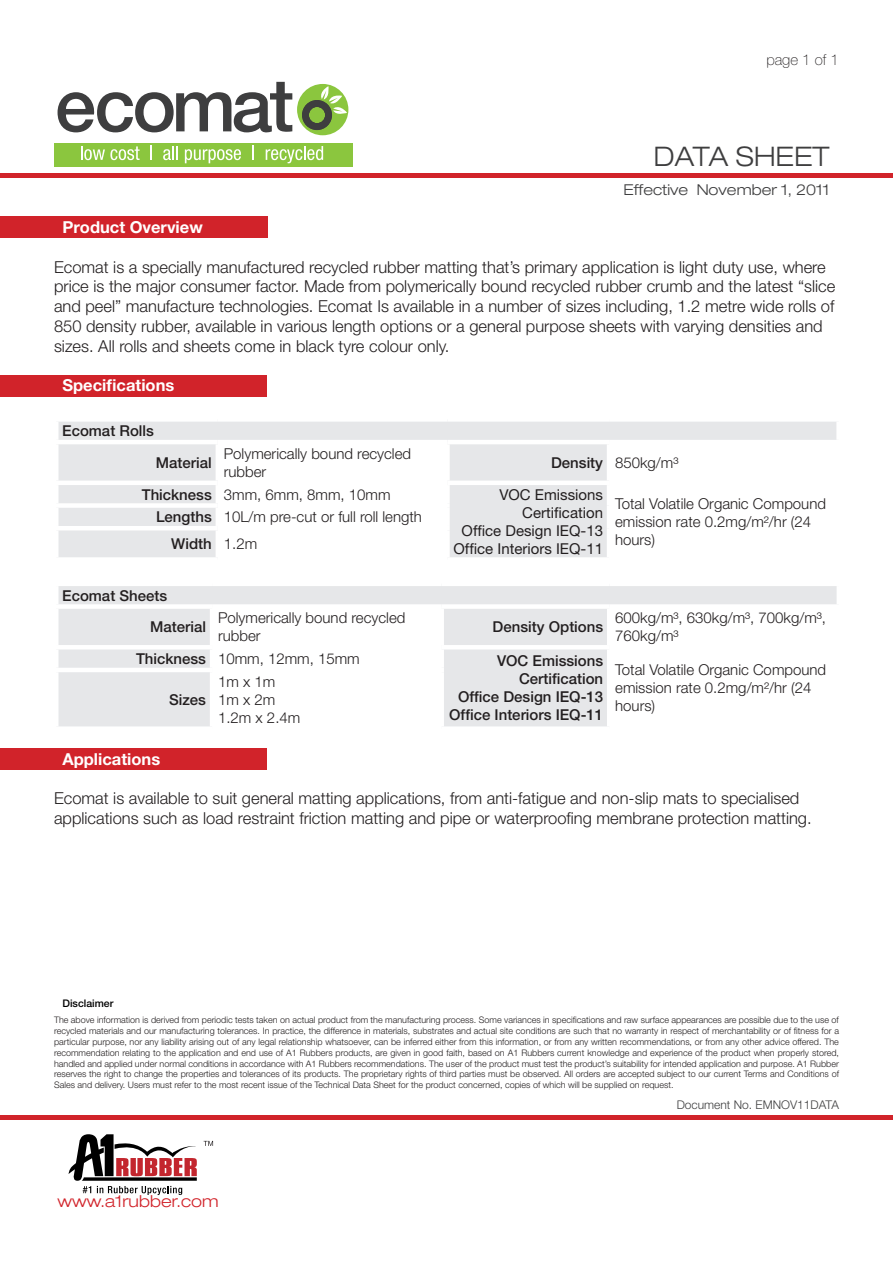
<style>
.page{position:relative;width:893px;height:1263px;background:#fff}
.page>*{position:absolute;margin:0;border:0;box-sizing:border-box;transform-origin:0 0}
.t1{font:300 expanded 27px "Helvetica Neue LT Pro";color:#3e3e3f}
.t2{font:300 16.5px/19.8px "Helvetica Neue LT Pro";color:#231f20}
.t3{font:700 16.5px "Helvetica Neue LT Pro";color:#fff}
.t4{font:300 expanded 16.5px "Helvetica Neue LT Pro";color:#d1232a}
.t5{font:300 15px/18px "Helvetica Neue LT Pro";color:#231f20}
.t6{font:500 15px/18px "Helvetica Neue LT Pro";color:#231f20;text-align:right}
.t7{font:15px/18px "Helvetica Neue LT Pro";color:#231f20;text-align:right}
.t8{font:300 expanded 15px "Helvetica Neue LT Pro";color:#3e3e3f}
.t9{font:100 15px "Helvetica Neue LT Pro";color:#231f20}
.t10{font:300 12px "Helvetica Neue LT Pro";color:#3e3e3f}
.t11{font:500 10.5px "Helvetica Neue LT Pro";color:#000}
.t12{font:300 9px/10.8px "Helvetica Neue LT Pro";color:#231f20;text-align:justify}
</style>
<div class="page">
<div style="left:0;top:217px;width:267px;height:21px;background:#d1232a"></div>
<div style="left:0;top:375px;width:267px;height:21px;background:#d1232a"></div>
<div style="left:0;top:748px;width:267px;height:22px;background:#d1232a"></div>
<div style="left:0;top:173px;width:893px;height:5px;background:#d1232a"></div>
<div style="left:0;top:1114px;width:893px;height:5px;background:#d1232a"></div>
<svg style="left:58px;top:422px;width:778px;height:135px"></svg>
<hr style="left:54px;top:440px;width:164px;height:4px;background:#fff">
<hr style="left:218px;top:440px;width:229px;height:4px;background:#fff">
<hr style="left:216px;top:444px;width:4px;height:37px;background:#fff">
<hr style="left:447px;top:440px;width:162px;height:4px;background:#fff">
<div style="left:445px;top:444px;width:5px;height:37px;background:#fff"></div>
<hr style="left:609px;top:440px;width:232px;height:4px;background:#fff">
<hr style="left:607px;top:444px;width:4px;height:37px;background:#fff">
<hr style="left:54px;top:481px;width:164px;height:4px;background:#fff">
<hr style="left:218px;top:481px;width:229px;height:4px;background:#fff">
<hr style="left:216px;top:485px;width:4px;height:18px;background:#fff">
<hr style="left:447px;top:481px;width:162px;height:4px;background:#fff">
<div style="left:445px;top:485px;width:5px;height:18px;background:#fff"></div>
<hr style="left:609px;top:481px;width:232px;height:4px;background:#fff">
<hr style="left:607px;top:485px;width:4px;height:20px;background:#fff">
<div style="left:54px;top:503px;width:164px;height:5px;background:#fff"></div>
<div style="left:218px;top:503px;width:232px;height:5px;background:#fff"></div>
<hr style="left:216px;top:508px;width:4px;height:18px;background:#fff">
<div style="left:445px;top:508px;width:5px;height:18px;background:#fff"></div>
<hr style="left:607px;top:505px;width:4px;height:23px;background:#fff">
<hr style="left:54px;top:526px;width:164px;height:4px;background:#fff">
<hr style="left:218px;top:526px;width:232px;height:4px;background:#fff">
<hr style="left:216px;top:530px;width:4px;height:27px;background:#fff">
<div style="left:445px;top:530px;width:5px;height:27px;background:#fff"></div>
<hr style="left:607px;top:528px;width:4px;height:29px;background:#fff">
<svg style="left:58px;top:586px;width:779px;height:140px"></svg>
<div style="left:54px;top:604px;width:158px;height:5px;background:#fff"></div>
<div style="left:212px;top:604px;width:230px;height:5px;background:#fff"></div>
<hr style="left:210px;top:609px;width:4px;height:36px;background:#fff">
<div style="left:442px;top:604px;width:167px;height:5px;background:#fff"></div>
<div style="left:439px;top:609px;width:5px;height:36px;background:#fff"></div>
<div style="left:609px;top:604px;width:232px;height:5px;background:#fff"></div>
<hr style="left:607px;top:609px;width:4px;height:36px;background:#fff">
<hr style="left:54px;top:645px;width:158px;height:4px;background:#fff">
<hr style="left:212px;top:645px;width:230px;height:4px;background:#fff">
<hr style="left:210px;top:649px;width:4px;height:19px;background:#fff">
<hr style="left:442px;top:645px;width:167px;height:4px;background:#fff">
<div style="left:439px;top:649px;width:5px;height:19px;background:#fff"></div>
<hr style="left:609px;top:645px;width:232px;height:4px;background:#fff">
<hr style="left:607px;top:649px;width:4px;height:21px;background:#fff">
<hr style="left:54px;top:668px;width:158px;height:4px;background:#fff">
<hr style="left:212px;top:668px;width:232px;height:4px;background:#fff">
<hr style="left:210px;top:672px;width:4px;height:54px;background:#fff">
<div style="left:439px;top:672px;width:5px;height:54px;background:#fff"></div>
<hr style="left:607px;top:670px;width:4px;height:56px;background:#fff">
<svg style="left:69px;top:1134px;width:128px;height:61px"></svg>
<svg style="left:204px;top:1141px;width:9px;height:5px"></svg>
<svg style="left:58px;top:82px;width:234px;height:50px"></svg>
<div style="left:54px;top:143px;width:298px;height:23px;background:#8bc63e"></div>
<div style="left:297px;top:84px;width:51px;height:51px;background:#8bc63e;border-radius:50%"></div>
<svg style="left:302px;top:86px;width:45px;height:44px"></svg>
<svg style="left:81px;top:146px;width:59px;height:14px"></svg>
<svg style="left:150px;top:146px;width:2px;height:14px"></svg>
<svg style="left:163px;top:146px;width:15px;height:14px"></svg>
<svg style="left:185px;top:149px;width:56px;height:14px"></svg>
<svg style="left:252px;top:146px;width:2px;height:14px"></svg>
<svg style="left:266px;top:146px;width:57px;height:17px"></svg>
<p class="t9" style="left:766px;top:51px;width:74px">page 1 of 1</p>
<p class="t1" style="left:654px;top:140px;width:177px">DATA SHEET</p>
<p class="t8" style="left:624px;top:180px;width:207px">Effective November 1, 2011</p>
<p class="t3" style="left:63px;top:217px;width:142px">Product Overview</p>
<p class="t2" style="left:54px;top:256px;width:783px">Ecomat is a specially manufactured recycled rubber matting that’s primary application is light duty use, where price is the major consumer factor. Made from polymerically bound recycled rubber crumb and the latest “slice and peel” manufacture technologies. Ecomat Is available in a number of sizes including, 1.2 metre wide rolls of 850 density rubber, available in various length options or a general purpose sheets with varying densities and sizes. All rolls and sheets come in black tyre colour only.</p>
<p class="t3" style="left:63px;top:375px;width:113px">Specifications</p>
<p class="t6" style="left:62px;top:422px;width:93px">Ecomat Rolls</p>
<p class="t6" style="left:156px;top:453px;width:57px">Material</p>
<p class="t5" style="left:224px;top:444px;width:189px">Polymerically bound recycled rubber</p>
<p class="t6" style="left:551px;top:453px;width:53px">Density</p>
<p class="t5" style="left:615px;top:453px;width:65px">850kg/m³</p>
<p class="t6" style="left:142px;top:485px;width:72px">Thickness</p>
<p class="t5" style="left:224px;top:485px;width:168px">3mm, 6mm, 8mm, 10mm</p>
<p class="t7" style="left:499px;top:485px;width:105px">VOC Emissions<br>Certification</p>
<p class="t7" style="left:462px;top:521px;width:143px">Office Design IEQ-13</p>
<p class="t7" style="left:454px;top:539px;width:151px">Office Interiors IEQ-11</p>
<p class="t5" style="left:615px;top:494px;width:212px">Total Volatile Organic Compound emission rate 0.2mg/m²/hr (24 hours)</p>
<p class="t6" style="left:156px;top:508px;width:57px">Lengths</p>
<p class="t5" style="left:224px;top:508px;width:200px">10L/m pre-cut or full roll length</p>
<p class="t6" style="left:171px;top:535px;width:42px">Width</p>
<p class="t5" style="left:224px;top:535px;width:35px">1.2m</p>
<p class="t6" style="left:62px;top:586px;width:107px">Ecomat Sheets</p>
<p class="t6" style="left:150px;top:618px;width:57px">Material</p>
<p class="t5" style="left:218px;top:609px;width:189px">Polymerically bound recycled rubber</p>
<p class="t6" style="left:493px;top:618px;width:112px">Density Options</p>
<p class="t5" style="left:615px;top:609px;width:212px">600kg/m³, 630kg/m³, 700kg/m³,<br>760kg/m³</p>
<p class="t6" style="left:136px;top:649px;width:72px">Thickness</p>
<p class="t5" style="left:218px;top:649px;width:143px">10mm, 12mm, 15mm</p>
<p class="t6" style="left:497px;top:652px;width:108px">VOC Emissions<br>Certification</p>
<p class="t6" style="left:458px;top:688px;width:147px">Office Design IEQ-13</p>
<p class="t6" style="left:449px;top:706px;width:155px">Office Interiors IEQ-11</p>
<p class="t5" style="left:615px;top:661px;width:212px">Total Volatile Organic Compound emission rate 0.2mg/m²/hr (24 hours)</p>
<p class="t5" style="left:218px;top:672px;width:59px">1m x 1m</p>
<p class="t5" style="left:218px;top:690px;width:59px">1m x 2m</p>
<p class="t5" style="left:218px;top:708px;width:84px">1.2m x 2.4m</p>
<p class="t6" style="left:169px;top:690px;width:38px">Sizes</p>
<p class="t3" style="left:62px;top:748px;width:99px">Applications</p>
<p class="t2" style="left:54px;top:788px;width:759px">Ecomat is available to suit general matting applications, from anti-fatigue and non-slip mats to specialised applications such as load restraint friction matting and pipe or waterproofing membrane protection matting.</p>
<p class="t11" style="left:63px;top:997px;width:52px">Disclaimer</p>
<p class="t12" style="left:54px;top:1014px;width:786px">The above information is derived from periodic tests taken on actual product from the manufacturing process. Some variances in specifications and raw surface appearances are possible due to the use of recycled materials and our manufacturing tolerances. In practice, the difference in materials, substrates and actual site conditions are such that no warranty in respect of merchantability or of fitness for a particular purpose, nor any liability arising out of any legal relationship whatsoever, can be inferred either from this information, or from any written recommendations, or from any other advice offered. The recommendation relating to the application and end use of A1 Rubbers products, are given in good faith, based on A1 Rubbers current knowledge and experience of the product when properly stored, handled and applied under normal conditions in accordance with A1 Rubbers recommendations. The user of the product must test the product’s suitability for intended application and purpose. A1 Rubber reserves the right to change the properties and tolerances of its products. The proprietary rights of third parties must be observed. All orders are accepted subject to our current Terms and Conditions of Sales and delivery. Users must refer to the most recent issue of the Technical Data Sheet for the product concerned, copies of which will be supplied on request.</p>
<p class="t4" style="left:57px;top:1191px;width:163px">www.a1rubber.com</p>
<p class="t10" style="left:677px;top:1098px;width:164px">Document No. EMNOV11DATA</p>
</div>
